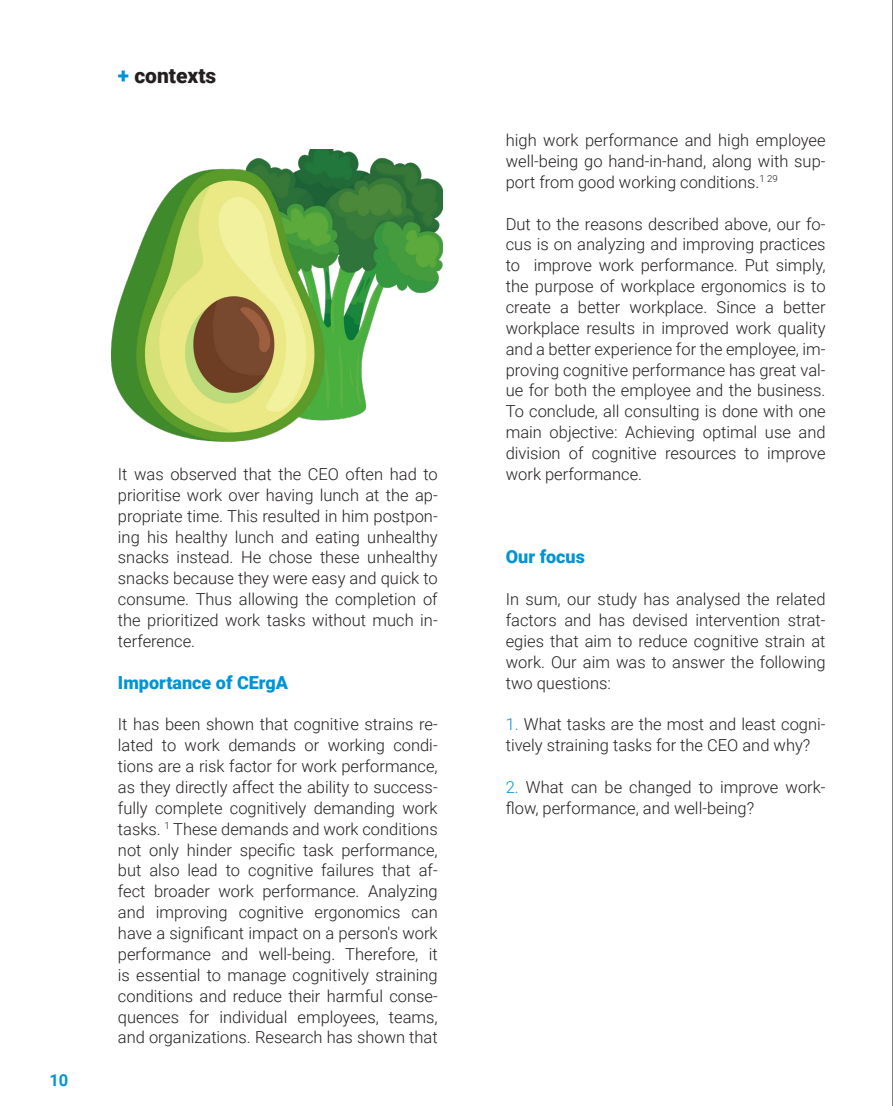
<style>
.page{position:relative;width:893px;height:1106px;background:#fff}
.page>*{position:absolute;margin:0;border:0;box-sizing:border-box;transform-origin:0 0}
.Section{font:900 21px "Roboto";color:#231f20}
.t1{font:900 18px "Roboto";color:#0094d7}
.Body{font:300 16.5px/20.9px "Roboto";color:#231f20;text-align:justify}
.t2{font:700 16.5px "Roboto";color:#0094d7}
.s1{color:#0094d7}
</style>
<div class="page">
<hr style="left:892px;top:0;width:1px;height:1106px;background:#000">
<img style="left:112px;top:149px;width:330px;height:293px">
<img style="left:892px;top:597px;width:1px;height:488px">
<p class="Section" style="left:118px;top:61px;width:100px"><span class="s1">+</span> contexts</p>
<p class="t2" style="left:49px;top:1068px;width:20px">10</p>
<p class="Body" style="left:118px;top:463px;width:321px">It was observed that the CEO often had to prioritise work over having lunch at the ap&shy;propriate time. This resulted in him postpon&shy;ing his healthy lunch and eating unhealthy snacks instead. He chose these unhealthy snacks because they were easy and quick to consume. Thus allowing the completion of the prioritized work tasks without much in&shy;terference.</p>
<p class="t1" style="left:118px;top:669px;width:172px">Importance of CErgA</p>
<p class="Body" style="left:118px;top:713px;width:321px">It has been shown that cognitive strains re&shy;lated to work demands or working condi&shy;tions are a risk factor for work performance, as they directly affect the ability to success&shy;fully complete cognitively demanding work tasks. <sup>1</sup> These demands and work conditions not only hinder specific task performance, but also lead to cognitive failures that af&shy;fect broader work performance. Analyzing and improving cognitive ergonomics can have a significant impact on a person's work performance and well-being. Therefore, it is essential to manage cognitively straining conditions and reduce their harmful conse&shy;quences for individual employees, teams, and organizations. Research has shown that</p>
<p class="Body" style="left:506px;top:129px;width:321px">high work performance and high employee well-being go hand-in-hand, along with sup&shy;port from good working conditions.<sup>1</sup> <sup>29</sup></p>
<p class="Body" style="left:506px;top:213px;width:321px">Dut to the reasons described above, our fo&shy;cus is on analyzing and improving practices to improve work performance. Put simply, the purpose of workplace ergonomics is to create a better workplace. Since a better workplace results in improved work quality and a better experience for the employee, im&shy;proving cognitive performance has great val&shy;ue for both the employee and the business.<br>To conclude, all consulting is done with one main objective: Achieving optimal use and division of cognitive resources to improve work performance.</p>
<p class="t1" style="left:506px;top:544px;width:81px">Our focus</p>
<p class="Body" style="left:506px;top:588px;width:321px">In sum, our study has analysed the related factors and has devised intervention strat&shy;egies that aim to reduce cognitive strain at work. Our aim was to answer the following two questions:</p>
<p class="Body" style="left:506px;top:713px;width:321px"><span class="s1">1.</span> What tasks are the most and least cogni&shy;tively straining tasks for the CEO and why?</p>
<p class="Body" style="left:506px;top:776px;width:321px"><span class="s1">2.</span> What can be changed to improve work&shy;flow, performance, and well-being?</p>
</div>
